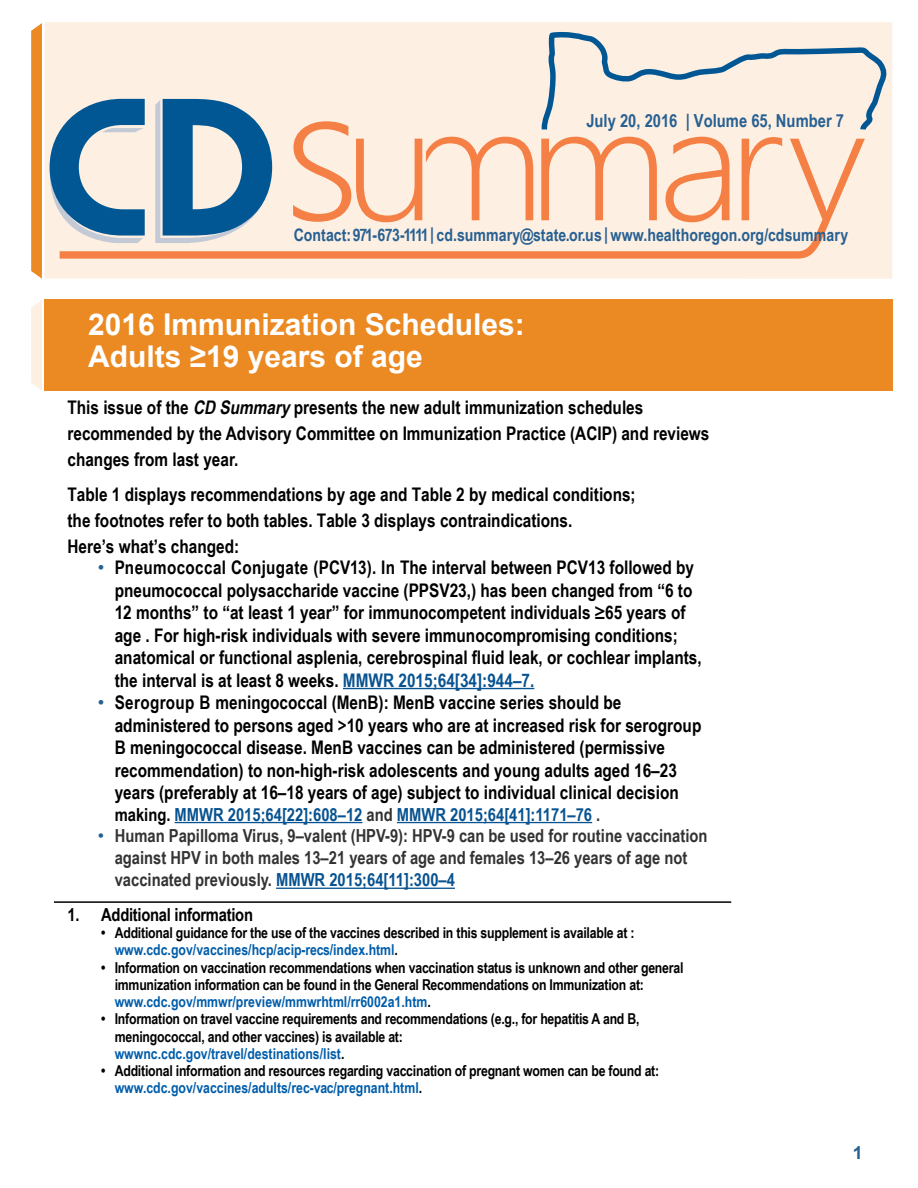
<style>
.page{position:relative;width:918px;height:1188px;background:#fff}
.page>*{position:absolute;margin:0;border:0;box-sizing:border-box;transform-origin:0 0}
.t1{font:700 30px/31.5px "Arial";color:#fff}
.t2{font:700 18.75px/22.5px "Arial Narrow";color:#000}
.t3{font:700 18px/22px "Arial Narrow";color:#333}
.t4{font:700 18px "Arial Narrow";color:#075290}
.t5{font:700 18px "Arial Narrow";color:#276092}
.t6{font:700 18px "Arial Narrow";letter-spacing:-.015em;color:#000}
.t7{font:700 18px "Arial";color:#276092}
.t8{font:700 17.25px "Arial Narrow";letter-spacing:.005em;color:#276092}
.t9{font:700 15px/17.2px "Arial Narrow";letter-spacing:-.015em;color:#000}
.s1{font-style:italic}
.s2{font-family:"Arial";font-weight:400;color:#276092}
.s3{color:#075290}
.s4{color:#000}
.s5{color:#333}
.s6{color:#005daa}
</style>
<div class="page">
<div style="left:45px;top:22px;width:847px;height:257px;background:#fdefe1"></div>
<svg style="left:50px;top:99px;width:95px;height:114px"></svg>
<svg style="left:155px;top:99px;width:112px;height:40px"></svg>
<svg style="left:295px;top:121px;width:223px;height:18px"></svg>
<svg style="left:541px;top:31px;width:346px;height:108px"></svg>
<svg style="left:60px;top:139px;width:805px;height:120px"></svg>
<svg style="left:31px;top:23px;width:11px;height:256px;background:#eb8f2e"></svg>
<div style="left:45px;top:300px;width:848px;height:91px;background:#eb8a23"></div>
<svg style="left:31px;top:300px;width:11px;height:90px"></svg>
<hr style="left:343px;top:688px;width:191px;height:1px;background:#075290">
<hr style="left:175px;top:822px;width:187px;height:1px;background:#075290">
<hr style="left:397px;top:822px;width:195px;height:1px;background:#075290">
<hr style="left:276px;top:888px;width:179px;height:1px;background:#075290">
<hr style="left:54px;top:901px;width:677px;height:2px;background:#000">
<p class="t5" style="left:586px;top:107px;width:259px">July 20, 2016 | Volume 65, Number 7</p>
<p class="t8" style="left:294px;top:222px;width:556px">Contact: 971-673-1111 | cd.summary@state.or.us |www.healthoregon.org/cdsummary</p>
<h1 class="t1" style="left:88px;top:310px;width:438px">2016 Immunization Schedules:<br>Adults ≥19 years of age</h1>
<p class="t2" style="left:67px;top:393px;width:643px;line-height:26.2px">This issue of the <span class="s1">CD Summary</span>presents the new adult immunization schedules recommended by the Advisory Committee on Immunization Practice (ACIP) and reviews changes from last year.</p>
<p class="t2" style="left:67px;top:480px;width:570px;line-height:26.2px">Table 1 displays recommendations by age and Table 2 by medical conditions; the footnotes refer to both tables. Table 3 displays contraindications.<br>Here’s what’s changed:</p>
<p class="t2" style="left:115px;top:555px;width:589px;text-indent:-17px"><span class="s2">•</span> Pneumococcal Conjugate (PCV13). In The interval between PCV13 followed by pneumococcal polysaccharide vaccine (PPSV23,) has been changed from “6 to 12 months” to “at least 1 year” for immunocompetent individuals ≥65 years of age . For high-risk individuals with severe immunocompromising conditions; anatomical or functional asplenia, cerebrospinal fluid leak, or cochlear implants, the interval is at least 8 weeks. <span class="s3">MMWR 2015;64[34]:944–7.</span></p>
<p class="t2" style="left:115px;top:690px;width:588px;text-indent:-17px"><span class="s2">•</span> Serogroup B meningococcal (MenB): MenB vaccine series should be administered to persons aged &gt;10 years who are at increased risk for serogroup B meningococcal disease. MenB vaccines can be administered (permissive recommendation) to non-high-risk adolescents and young adults aged 16–23 years (preferably at 16–18 years of age) subject to individual clinical decision</p>
<p class="t4" style="left:115px;top:801px;width:487px"><span class="s4">making.</span> MMWR 2015;64[22]:608–12 <span class="s5">and</span> MMWR 2015;64[41]:1171–76 <span class="s5">.</span></p>
<p class="t3" style="left:115px;top:824px;width:594px;text-indent:-17px"><span class="s2">•</span> Human Papilloma Virus, 9–valent (HPV-9): HPV-9 can be used for routine vaccination against HPV in both males 13–21 years of age and females 13–26 years of age not vaccinated previously. <span class="s3">MMWR 2015;64[11]:300–4</span></p>
<p class="t6" style="left:68px;top:901px;width:187px">1. Additional information</p>
<p class="t9" style="left:115px;top:923px;width:521px;text-indent:-14px">• Additional guidance for the use of the vaccines described in this supplement is available at : <span class="s6">www.cdc.gov/vaccines/hcp/acip-recs/index.html</span>.</p>
<p class="t9" style="left:115px;top:958px;width:570px;text-indent:-14px">• Information on vaccination recommendations when vaccination status is unknown and other general immunization information can be found in the General Recommendations on Immunization at: <span class="s6">www.cdc.gov/mmwr/preview/mmwrhtml/rr6002a1.htm</span>.</p>
<p class="t9" style="left:115px;top:1010px;width:526px;text-indent:-14px">• Information on travel vaccine requirements and recommendations (e.g., for hepatitis A and B, meningococcal, and other vaccines) is available at:<br><span class="s6">wwwnc.cdc.gov/travel/destinations/list</span>.</p>
<p class="t9" style="left:115px;top:1061px;width:546px;text-indent:-13px">• Additional information and resources regarding vaccination of pregnant women can be found at: <span class="s6">www.cdc.gov/vaccines/adults/rec-vac/pregnant.html</span>.</p>
<p class="t7" style="left:853px;top:1141px;width:12px">1</p>
</div>
